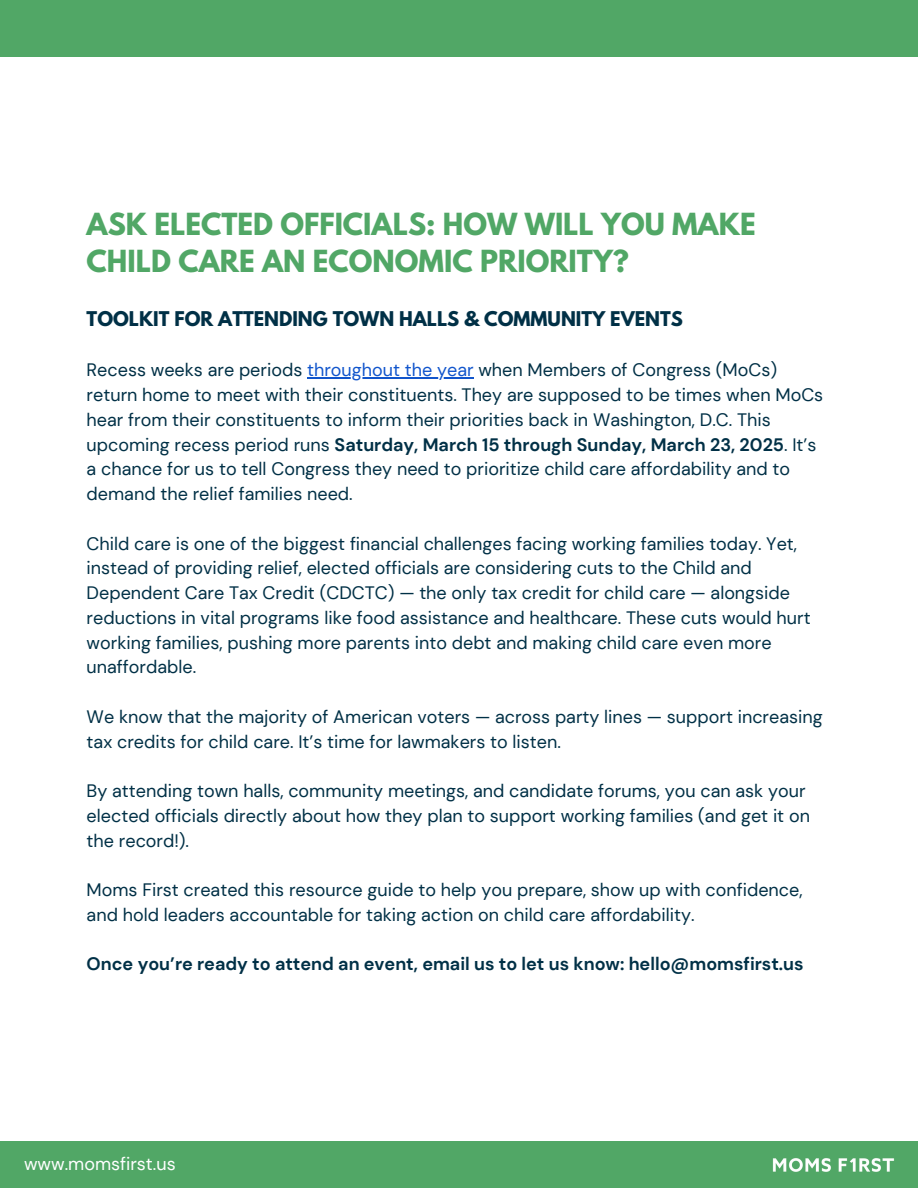
<style>
.page{position:relative;width:918px;height:1188px;background:#fff}
.page>*{position:absolute;margin:0;border:0;box-sizing:border-box;transform-origin:0 0}
.t1{font:700 27px/37.2px "League Spartan";color:#51a766}
.t2{font:18px/24.8px "DM Sans";color:#003046}
.t3{font:700 18px "DM Sans";color:#003046}
.t4{font:700 18px "League Spartan";color:#003046}
.t5{font:18px "DM Sans";color:#fff}
.s1{color:#15c}
.s2{font-weight:700}
</style>
<div class="page">
<div style="left:0;top:0;width:918px;height:57px;background:#51a766"></div>
<div style="left:0;top:1141px;width:918px;height:47px;background:#51a766"></div>
<hr style="left:307px;top:378px;width:167px;height:1px;background:#15c">
<img style="left:772px;top:1150px;width:123px;height:29px">
<h1 class="t1" style="left:87px;top:209px;width:671px">ASK ELECTED OFFICIALS: HOW WILL YOU MAKE<br>CHILD CARE AN ECONOMIC PRIORITY?</h1>
<h2 class="t4" style="left:87px;top:310px;width:598px">TOOLKIT FOR ATTENDING TOWN HALLS &amp; COMMUNITY EVENTS</h2>
<p class="t2" style="left:87px;top:358px;width:692px">Recess weeks are periods <span class="s1">throughout the year</span> when Members of Congress (MoCs)</p>
<p class="t2" style="left:87px;top:383px;width:738px">return home to meet with their constituents. They are supposed to be times when MoCs hear from their constituents to inform their priorities back in Washington, D.C. This upcoming recess period runs <span class="s2">Saturday, March 15 through Sunday, March 23, 2025</span>. It’s a chance for us to tell Congress they need to prioritize child care affordability and to demand the relief families need.</p>
<p class="t2" style="left:87px;top:531px;width:712px">Child care is one of the biggest financial challenges facing working families today. Yet,</p>
<p class="t2" style="left:87px;top:556px;width:726px">instead of providing relief, elected officials are considering cuts to the Child and Dependent Care Tax Credit (CDCTC) — the only tax credit for child care — alongside reductions in vital programs like food assistance and healthcare. These cuts would hurt working families, pushing more parents into debt and making child care even more unaffordable.</p>
<p class="t2" style="left:87px;top:704px;width:738px">We know that the majority of American voters — across party lines — support increasing</p>
<p class="t2" style="left:87px;top:729px;width:476px">tax credits for child care. It’s time for lawmakers to listen.</p>
<p class="t2" style="left:87px;top:779px;width:720px">By attending town halls, community meetings, and candidate forums, you can ask your</p>
<p class="t2" style="left:87px;top:803px;width:725px">elected officials directly about how they plan to support working families (and get it on the record!).</p>
<p class="t2" style="left:87px;top:878px;width:717px">Moms First created this resource guide to help you prepare, show up with confidence,</p>
<h3 class="t2" style="left:87px;top:902px;width:610px">and hold leaders accountable for taking action on child care affordability.</h3>
<h3 class="t3" style="left:87px;top:953px;width:719px">Once you’re ready to attend an event, email us to let us know: hello@momsfirst.us</h3>
<p class="t5" style="left:24px;top:1153px;width:153px">www.momsfirst.us</p>
</div>
